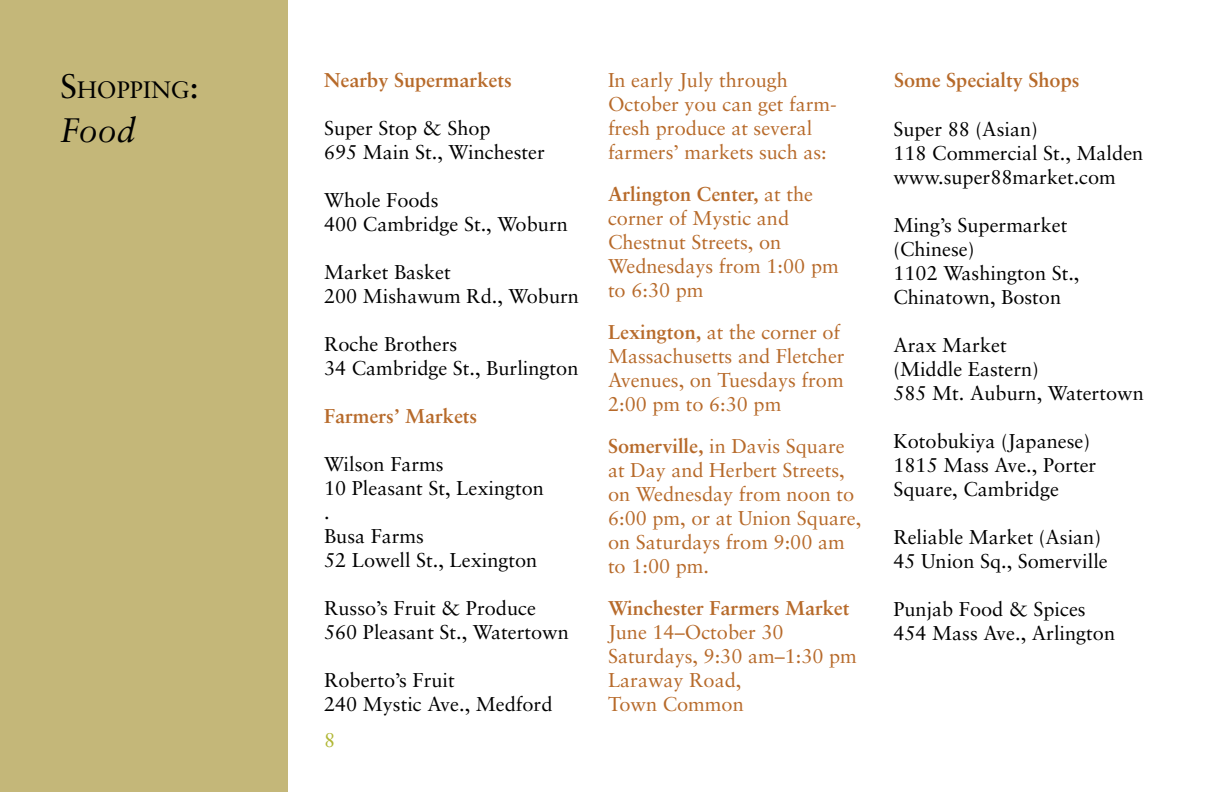
<style>
.page{position:relative;width:1224px;height:792px;background:#fff}
.page>*{position:absolute;margin:0;border:0;box-sizing:border-box;transform-origin:0 0}
.t1{font:italic 34px "Sabon";color:#000}
.t2{font:23.8px "Sabon";color:#000}
.t3{font:20px/24px "Sabon";color:#000}
.t4{font:20px/24px "Sabon";color:#b76a2a}
.t5{font:700 20px "Sabon";color:#b76a2a}
.t6{font:20px "Sabon";color:#b1b735}
.s1{font-size:34px}
.s2{font-weight:700}
</style>
<div class="page">
<div style="left:0;top:0;width:288px;height:792px;background:#c4b779"></div>
<p class="t2" style="left:60px;top:76px;width:140px"><span class="s1">S</span>hopping <span class="s1">:</span></p>
<h1 class="t1" style="left:60px;top:111px;width:77px">Food</h1>
<p class="t5" style="left:324px;top:68px;width:189px">Nearby Supermarkets</p>
<p class="t3" style="left:324px;top:116px;width:222px">Super Stop &amp; Shop<br>695 Main St., Winchester</p>
<p class="t3" style="left:324px;top:188px;width:245px">Whole Foods<br>400 Cambridge St., Woburn</p>
<p class="t3" style="left:324px;top:260px;width:257px">Market Basket<br>200 Mishawum Rd., Woburn</p>
<p class="t3" style="left:324px;top:332px;width:256px">Roche Brothers<br>34 Cambridge St., Burlington</p>
<p class="t5" style="left:324px;top:404px;width:155px">Farmers’ Markets</p>
<p class="t3" style="left:324px;top:452px;width:222px">Wilson Farms<br>10 Pleasant St, Lexington .<br>Busa Farms<br>52 Lowell St., Lexington</p>
<p class="t3" style="left:324px;top:596px;width:246px">Russo’s Fruit &amp; Produce<br>560 Pleasant St., Watertown</p>
<p class="t3" style="left:324px;top:668px;width:230px">Roberto’s Fruit<br>240 Mystic Ave., Medford</p>
<p class="t6" style="left:324px;top:729px;width:13px">8</p>
<p class="t4" style="left:608px;top:68px;width:230px">In early July through<br>October you can get farm&shy;fresh produce at several farmers’ markets such as:</p>
<p class="t4" style="left:608px;top:182px;width:232px"><span class="s2">Arlington Center,</span> at the corner of Mystic and<br>Chestnut Streets, on<br>Wednesdays from 1:00 pm to 6:30 pm</p>
<p class="t4" style="left:608px;top:320px;width:238px"><span class="s2">Lexington,</span> at the corner of<br>Massachusetts and Fletcher<br>Avenues, on Tuesdays from<br>2:00 pm to 6:30 pm</p>
<p class="t4" style="left:608px;top:434px;width:255px"><span class="s2">Somerville,</span> in Davis Square at Day and Herbert Streets, on Wednesday from noon to<br>6:00 pm, or at Union Square, on Saturdays from 9:00 am to 1:00 pm.</p>
<p class="t5" style="left:608px;top:596px;width:243px">Winchester Farmers Market</p>
<p class="t4" style="left:608px;top:620px;width:250px">June 14–October 30<br>Saturdays, 9:30 am–1:30 pm<br>Laraway Road,<br>Town Common</p>
<p class="t5" style="left:894px;top:68px;width:187px">Some Specialty Shops</p>
<p class="t3" style="left:893px;top:117px;width:251px">Super 88 (Asian)<br>118 Commercial St., Malden www.super88market.com</p>
<p class="t3" style="left:893px;top:213px;width:188px">Ming’s Supermarket (Chinese)<br>1102 Washington St.,<br>Chinatown, Boston</p>
<p class="t3" style="left:893px;top:333px;width:252px">Arax Market<br>(Middle Eastern)<br>585 Mt. Auburn, Watertown</p>
<p class="t3" style="left:893px;top:429px;width:205px">Kotobukiya (Japanese)<br>1815 Mass Ave., Porter<br>Square, Cambridge</p>
<p class="t3" style="left:893px;top:525px;width:216px">Reliable Market (Asian)<br>45 Union Sq., Somerville</p>
<p class="t3" style="left:893px;top:597px;width:223px">Punjab Food &amp; Spices<br>454 Mass Ave., Arlington</p>
</div>
